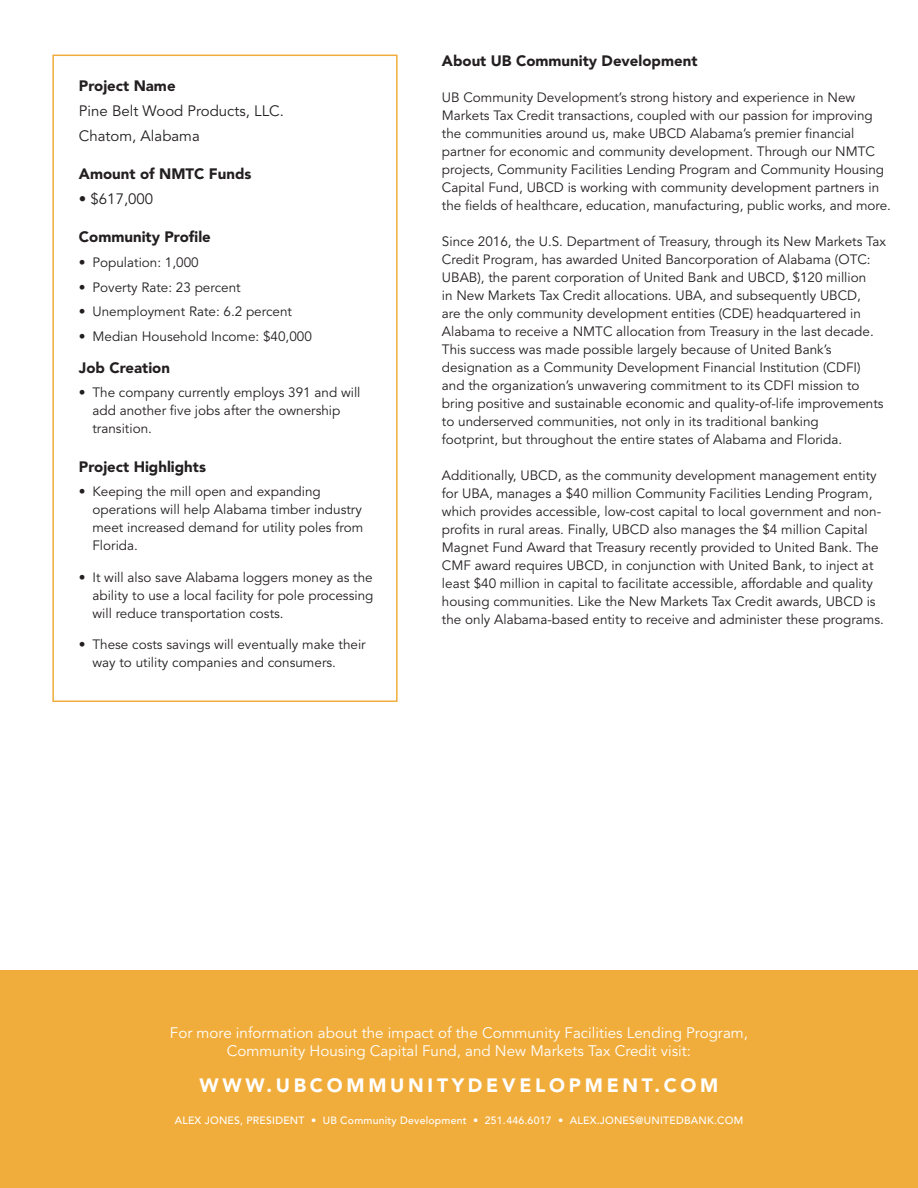
<style>
.page{position:relative;width:918px;height:1188px;background:#fff}
.page>*{position:absolute;margin:0;border:0;box-sizing:border-box;transform-origin:0 0}
.t1{font:900 19.2px "Avenir";letter-spacing:.195em;color:#fff}
.t2{font:15.15px/18px "Avenir";color:#fff;text-align:center}
.t3{font:900 15px "Avenir";color:#231f20}
.t4{font:15px/24.8px "Avenir";color:#231f20}
.t5{font:13.5px/18px "Avenir";color:#231f20}
.t6{font:500 10.5px "Avenir LT Std";letter-spacing:.02em;color:#fff}
</style>
<div class="page">
<div style="left:52px;top:55px;width:346px;height:647px;border:2px solid #f1ad3b"></div>
<div style="left:0;top:970px;width:918px;height:218px;background:#f1ad3b"></div>
<p class="t3" style="left:79px;top:77px;width:98px">Project Name</p>
<p class="t4" style="left:79px;top:99px;width:207px">Pine Belt Wood Products, LLC.<br>Chatom, Alabama</p>
<p class="t3" style="left:79px;top:165px;width:174px">Amount of NMTC Funds</p>
<p class="t4" style="left:79px;top:187px;width:76px">• $617,000</p>
<p class="t3" style="left:79px;top:228px;width:133px">Community Profile</p>
<p class="t5" style="left:79px;top:254px;width:121px">• Population: 1,000</p>
<p class="t5" style="left:79px;top:278px;width:163px">• Poverty Rate: 23 percent</p>
<p class="t5" style="left:79px;top:303px;width:215px">• Unemployment Rate: 6.2 percent</p>
<p class="t5" style="left:79px;top:328px;width:234px">• Median Household Income: $40,000</p>
<p class="t3" style="left:79px;top:358px;width:93px">Job Creation</p>
<p class="t5" style="left:92px;top:384px;width:270px;text-indent:-14px">• The company currently employs 391 and will add another five jobs after the ownership transition.</p>
<p class="t3" style="left:79px;top:457px;width:128px">Project Highlights</p>
<p class="t5" style="left:92px;top:483px;width:272px;text-indent:-14px">• Keeping the mill open and expanding operations will help Alabama timber industry meet increased demand for utility poles from Florida.</p>
<p class="t5" style="left:92px;top:569px;width:282px;text-align:justify;text-indent:-14px">• It will also save Alabama loggers money as the ability to use a local facility for pole processing will reduce transportation costs.</p>
<p class="t5" style="left:92px;top:636px;width:275px;text-indent:-14px">• These costs savings will eventually make their way to utility companies and consumers.</p>
<p class="t3" style="left:442px;top:52px;width:257px">About UB Community Development</p>
<p class="t5" style="left:442px;top:89px;width:451px">UB Community Development’s strong history and experience in New Markets Tax Credit transactions, coupled with our passion for improving the communities around us, make UBCD Alabama’s premier financial partner for economic and community development. Through our NMTC projects, Community Facilities Lending Program and Community Housing Capital Fund, UBCD is working with community development partners in the fields of healthcare, education, manufacturing, public works, and more.</p>
<p class="t5" style="left:442px;top:233px;width:446px">Since 2016, the U.S. Department of Treasury, through its New Markets Tax Credit Program, has awarded United Bancorporation of Alabama (OTC:<br>UBAB), the parent corporation of United Bank and UBCD, $120 million<br>in New Markets Tax Credit allocations. UBA, and subsequently UBCD,<br>are the only community development entities (CDE) headquartered in Alabama to receive a NMTC allocation from Treasury in the last decade.<br>This success was made possible largely because of United Bank’s designation as a Community Development Financial Institution (CDFI) and the organization’s unwavering commitment to its CDFI mission to bring positive and sustainable economic and quality-of-life improvements to underserved communities, not only in its traditional banking<br>footprint, but throughout the entire states of Alabama and Florida.</p>
<p class="t5" style="left:442px;top:467px;width:443px">Additionally, UBCD, as the community development management entity for UBA, manages a $40 million Community Facilities Lending Program, which provides accessible, low-cost capital to local government and non&shy;profits in rural areas. Finally, UBCD also manages the $4 million Capital Magnet Fund Award that Treasury recently provided to United Bank. The CMF award requires UBCD, in conjunction with United Bank, to inject at least $40 million in capital to facilitate accessible, affordable and quality housing communities. Like the New Markets Tax Credit awards, UBCD is the only Alabama-based entity to receive and administer these programs.</p>
<p class="t2" style="left:170px;top:1024px;width:580px">For more information about the impact of the Community Facilities Lending Program,<br>Community Housing Capital Fund, and New Markets Tax Credit visit:</p>
<h1 class="t1" style="left:200px;top:1074px;width:520px">WWW.UBCOMMUNITYDEVELOPMENT.COM</h1>
<p class="t6" style="left:175px;top:1115px;width:570px">ALEX JONES, PRESIDENT • UB Community Development • 251.446.6017 • ALEX.JONES@UNITEDBANK.COM</p>
</div>
